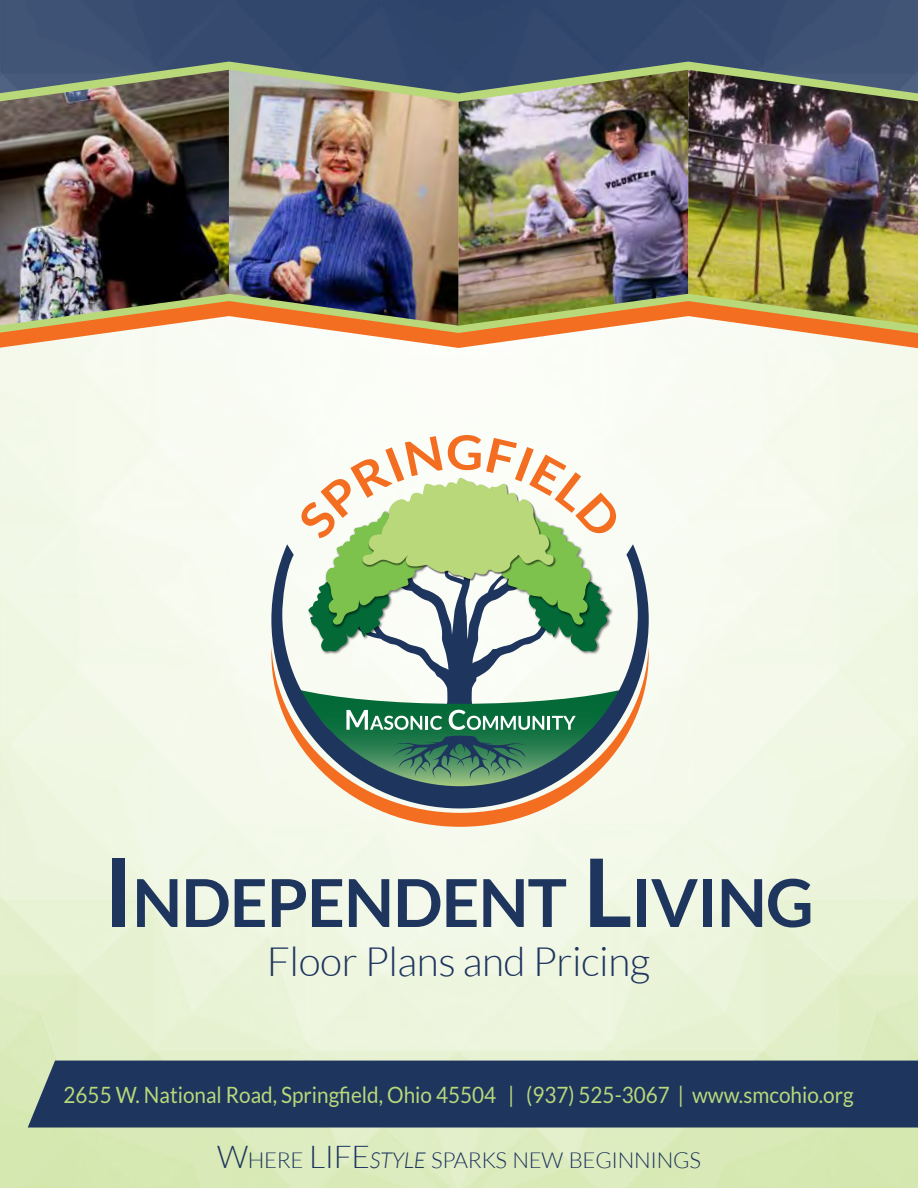
<style>
.page{position:relative;width:918px;height:1188px;background:#fff}
.page>*{position:absolute;margin:0;border:0;box-sizing:border-box;transform-origin:0 0}
.t1{font:700 66.15px "Lato";letter-spacing:-.015em;color:#1e355e}
.t2{font:300 40.5px "Lato";letter-spacing:-.01em;color:#1e355e}
.t3{font:22.5px "Lato";color:#b8d87a;scale:.92 1}
.t4{font:300 22.05px "Lato";letter-spacing:-.015em;color:#1e355e}
.s1{font-size:94.5px}
.s2{font-size:31.5px}
.s3{font-style:italic}
</style>
<div class="page">
<img style="left:0;top:0;width:918px;height:62px">
<svg style="left:0;top:333px;width:918px;height:15px;fill:#f8fbf2"></svg>
<div style="left:28px;top:1061px;width:890px;height:67px;background:#1e355e"></div>
<svg style="left:271px;top:808px;width:378px;height:19px;background:#f3d4b6"></svg>
<svg style="left:271px;top:544px;width:378px;height:264px;fill:#f5f9ec"></svg>
<svg style="left:296px;top:435px;width:329px;height:355px"></svg>
<svg style="left:0;top:62px;width:918px;height:271px"></svg>
<img style="left:0;top:70px;width:918px;height:256px">
<h1 class="t1" style="left:104px;top:865px;width:712px"><span class="s1">I</span>NDEPENDENT <span class="s1">L</span>IVI NG</h1>
<h2 class="t2" style="left:267px;top:939px;width:385px">Floor Plans and Pricing</h2>
<p class="t3" style="left:64px;top:1083px;width:860px">2655 W. National Road, Springfield, Ohio 45504 | (937) 525-3067 | www.smcohio.org</p>
<p class="t4" style="left:217px;top:1149px;width:485px"><span class="s2">W</span>HERE <span class="s2">LIFE</span><span class="s3">style</span> SPARKS NEW BEGI NNI NGS</p>
</div>
